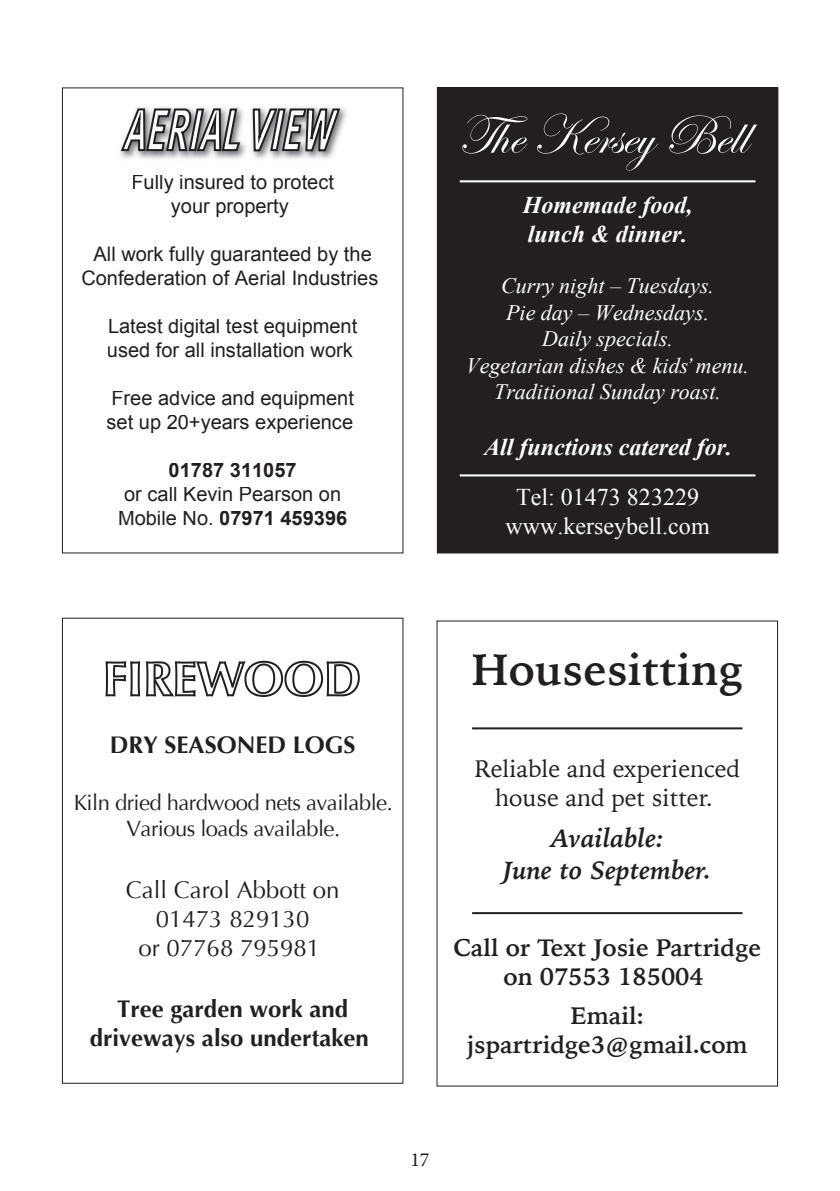
<style>
.page{position:relative;width:840px;height:1191px;background:#fff}
.page>*{position:absolute;margin:0;border:0;box-sizing:border-box;transform-origin:0 0}
.t1{font:56px "Edwardian Script ITC";color:#fff}
.t2{font:700 44px "Iowan Old Style";color:#231f20}
.t3{font:italic 700 26px/31.2px "Iowan Old Style";color:#231f20;text-align:center}
.t4{font:700 24px/28.8px "Iowan Old Style";color:#231f20;text-align:center}
.t5{font:700 24px/28.8px "Optima";color:#231f20;text-align:center}
.t6{font:italic 700 24px/28.8px "Times New Roman";color:#fff}
.t7{font:24px/28.8px "Optima";color:#231f20;text-align:center}
.t8{font:24px/28.8px "Iowan Old Style";color:#231f20;text-align:center}
.t9{font:24px/28.8px "Times New Roman";color:#fff;text-align:center}
.t10{font:italic 22px/26.4px "Times New Roman";color:#fff;text-align:center}
.t11{font:22px/26.4px "Optima";letter-spacing:-.025em;color:#231f20;text-align:center}
.t12{font:20px/24px "Arial";color:#231f20;text-align:center}
.t13{font:700 20px "Arial";color:#231f20}
.t14{font:20px "Minion Pro";color:#231f20}
.s1{font-weight:700}
</style>
<div class="page">
<img style="left:241px;top:107px;width:105px;height:52px">
<svg style="left:120px;top:107px;width:121px;height:52px"></svg>
<svg style="left:251px;top:107px;width:90px;height:49px"></svg>
<div style="left:437px;top:88px;width:340px;height:465px;background:#231f20"></div>
<div style="left:436px;top:87px;width:342px;height:466px;border:1px solid #231f20"></div>
<hr style="left:459px;top:180px;width:296px;height:2px;background:#fff">
<hr style="left:459px;top:474px;width:296px;height:2px;background:#fff">
<svg style="left:105px;top:660px;width:255px;height:37px"></svg>
<hr style="left:472px;top:727px;width:270px;height:2px;background:#231f20">
<hr style="left:472px;top:912px;width:270px;height:2px;background:#231f20">
<p class="t12" style="left:131px;top:170px;width:204px">Fully insured to protect your property</p>
<p class="t12" style="left:81px;top:242px;width:298px">All work fully guaranteed by the<br>Confederation of Aerial Industries</p>
<p class="t12" style="left:107px;top:314px;width:252px;text-align:left">Latest digital test equipment used for all installation work</p>
<p class="t12" style="left:107px;top:386px;width:249px;text-align:left">Free advice and equipment set up 20+years experience</p>
<p class="t13" style="left:168px;top:457px;width:129px">01787 311057</p>
<p class="t12" style="left:118px;top:482px;width:231px">or call Kevin Pearson on<br>Mobile No. <span class="s1">07971 459396</span></p>
<h1 class="t1" style="left:458px;top:105px;width:290px">The Kersey Bell</h1>
<p class="t6" style="left:522px;top:190px;width:171px">Homemade food, lunch &amp; dinner.</p>
<p class="t10" style="left:466px;top:272px;width:284px">Curry night – Tuesdays.<br>Pie day – Wednesdays.<br>Daily specials.<br>Vegetarian dishes &amp; kids’ menu.<br>Traditional Sunday roast.</p>
<p class="t6" style="left:483px;top:432px;width:250px">All functions catered for.</p>
<p class="t9" style="left:505px;top:482px;width:205px">Tel: 01473 823229 www.kerseybell.com</p>
<p class="t5" style="left:110px;top:730px;width:247px">DRY SEASONED LOGS</p>
<p class="t11" style="left:74px;top:789px;width:320px">Kiln dried hardwood nets available.<br>Various loads available.</p>
<p class="t7" style="left:126px;top:876px;width:215px">Call Carol Abbott on<br>01473 829130<br>or 07768 795981</p>
<p class="t5" style="left:90px;top:994px;width:280px">Tree garden work and driveways also undertaken</p>
<h2 class="t2" style="left:471px;top:630px;width:273px">Housesitting</h2>
<p class="t8" style="left:474px;top:753px;width:267px">Reliable and experienced house and pet sitter.</p>
<h3 class="t3" style="left:503px;top:821px;width:210px">Available:<br>June to September.</h3>
<p class="t4" style="left:453px;top:932px;width:309px">Call or Text Josie Partridge on 07553 185004</p>
<p class="t4" style="left:466px;top:999px;width:282px">Email: jspartridge3@gmail.com</p>
<p class="t14" style="left:410px;top:1146px;width:21px">17</p>
</div>
